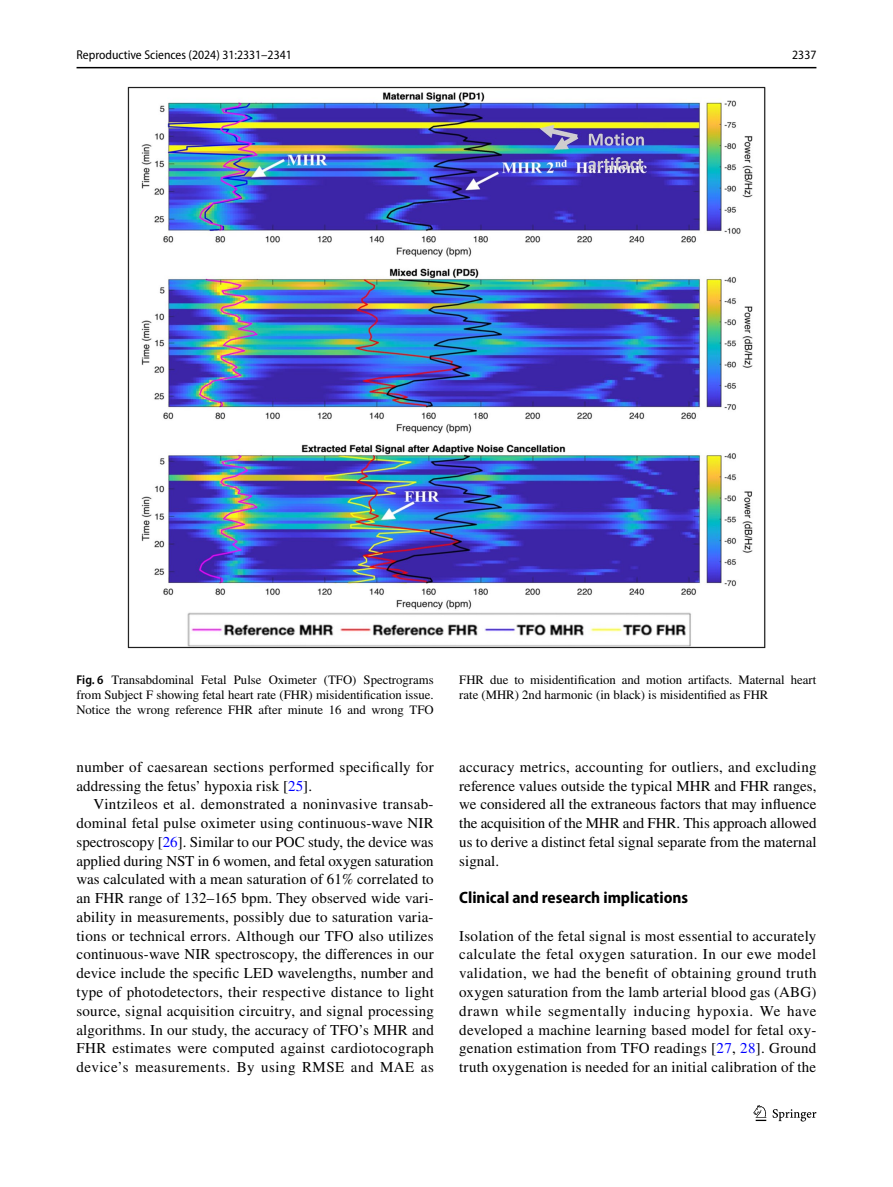
<style>
.page{position:relative;width:893px;height:1187px;background:#fff}
.page>*{position:absolute;margin:0;border:0;box-sizing:border-box;transform-origin:0 0}
.t1{font:700 semi-condensed 16.5px "Myriad Pro";color:#000}
.t2{font:15px/18.8px "STIX";letter-spacing:.01em;color:#000;text-align:justify}
.t3{font:12.75px/15px "STIX";color:#000;text-align:justify}
.t4{font:semi-condensed 12.75px "Myriad Pro";color:#000}
.s1{font-family:"Myriad Pro";font-weight:600;font-stretch:semi-condensed}
.s2{color:#00f}
</style>
<div class="page">
<hr style="left:77px;top:67px;width:739px;height:1px;background:#000">
<svg style="left:753px;top:1105px;width:13px;height:15px"></svg>
<svg style="left:773px;top:1109px;width:43px;height:12px"></svg>
<img style="left:128px;top:87px;width:637px;height:561px">
<p class="t4" style="left:77px;top:48px;width:217px">Reproductive Sciences (2024) 31:2331–2341</p>
<p class="t4" style="left:792px;top:48px;width:26px">2337</p>
<p class="t3" style="left:77px;top:673px;width:359px"><span class="s1">Fig. 6</span> Transabdominal Fetal Pulse Oximeter (TFO) Spectrograms from Subject F showing fetal heart rate (FHR) misidentification issue.<br>Notice the wrong reference FHR after minute 16 and wrong TFO</p>
<p class="t3" style="left:459px;top:673px;width:359px">FHR due to misidentification and motion artifacts. Maternal heart rate (MHR) 2nd harmonic (in black) is misidentified as FHR</p>
<p class="t2" style="left:77px;top:758px;width:359px">number of caesarean sections performed specifically for addressing the fetus’ hypoxia risk [<span class="s2">25</span>].</p>
<p class="t2" style="left:77px;top:796px;width:359px;text-indent:17px">Vintzileos et al. demonstrated a noninvasive transab&shy;dominal fetal pulse oximeter using continuous-wave NIR spectroscopy [<span class="s2">26</span>]. Similar to our POC study, the device was applied during NST in 6 women, and fetal oxygen saturation was calculated with a mean saturation of 61% correlated to an FHR range of 132–165 bpm. They observed wide vari&shy;ability in measurements, possibly due to saturation varia&shy;tions or technical errors. Although our TFO also utilizes continuous-wave NIR spectroscopy, the differences in our device include the specific LED wavelengths, number and type of photodetectors, their respective distance to light source, signal acquisition circuitry, and signal processing algorithms. In our study, the accuracy of TFO’s MHR and FHR estimates were computed against cardiotocograph device’s measurements. By using RMSE and MAE as</p>
<p class="t2" style="left:459px;top:758px;width:359px">accuracy metrics, accounting for outliers, and excluding reference values outside the typical MHR and FHR ranges, we considered all the extraneous factors that may influence the acquisition of the MHR and FHR. This approach allowed us to derive a distinct fetal signal separate from the maternal signal.</p>
<p class="t1" style="left:459px;top:888px;width:230px">Clinical and research implications</p>
<p class="t2" style="left:459px;top:927px;width:359px">Isolation of the fetal signal is most essential to accurately calculate the fetal oxygen saturation. In our ewe model validation, we had the benefit of obtaining ground truth oxygen saturation from the lamb arterial blood gas (ABG) drawn while segmentally inducing hypoxia. We have developed a machine learning based model for fetal oxy&shy;genation estimation from TFO readings [<span class="s2">27</span>, <span class="s2">28</span>]. Ground truth oxygenation is needed for an initial calibration of the</p>
</div>
